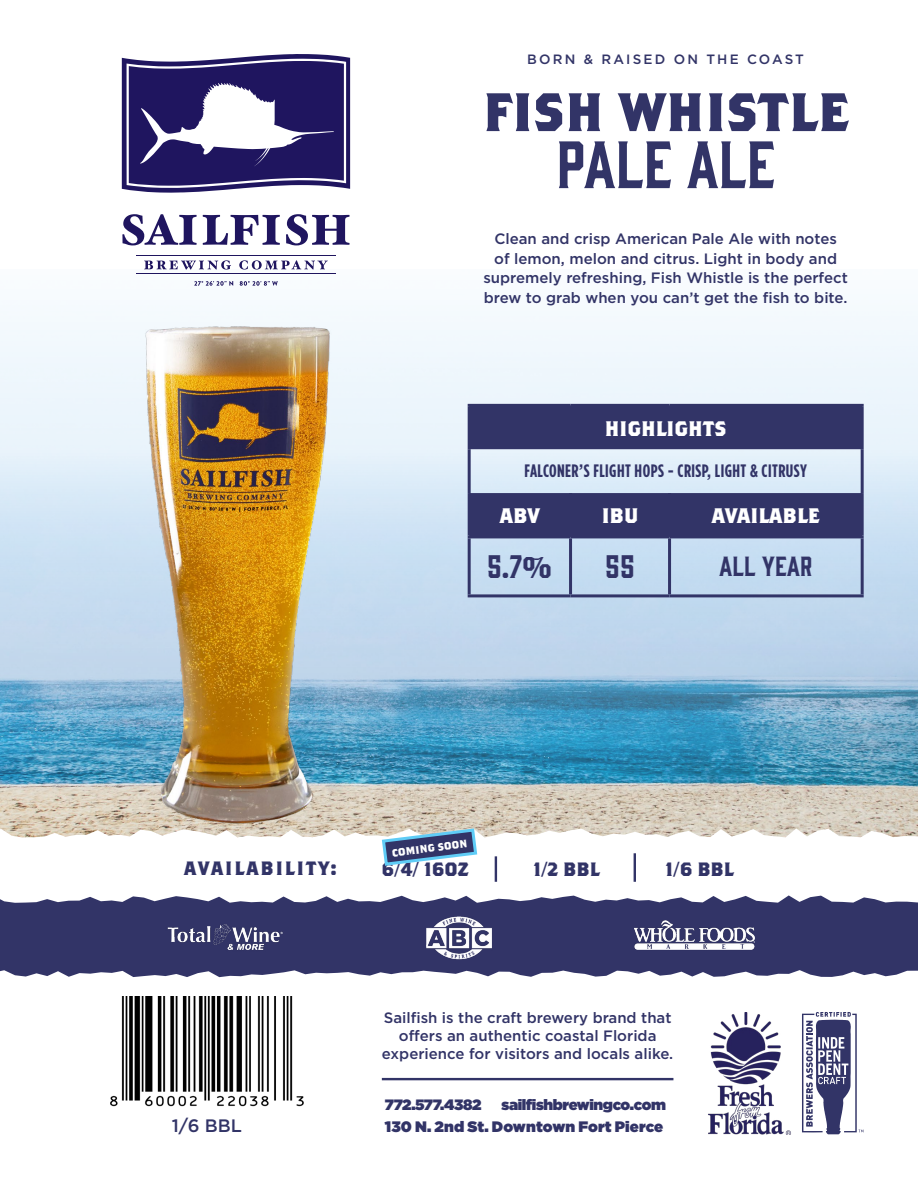
<style>
.page{position:relative;width:918px;height:1188px;background:#fff}
.page>*{position:absolute;margin:0;border:0;box-sizing:border-box;transform-origin:0 0}
.t1{font:61.5px "Gin";color:#323467}
.t2{font:700 60px "Brothers OT";color:#323467}
.t3{font:30px "Gin";color:#323467}
.t4{font:25.5px "Gin";color:#323467}
.t5{font:700 21px "Brothers OT";color:#fff}
.t6{font:700 19.35px "Brothers OT";letter-spacing:.1em;color:#323467}
.t7{font:700 18px "Gotham Condensed";letter-spacing:.025em;color:#323467}
.t8{font:500 18px "Gotham";color:#323467}
.t9{font:900 15.15px "Gotham";letter-spacing:.01em;color:#323467}
.t10{font:500 15px/19.5px "Gotham";color:#323467;text-align:center}
.t11{font:900 15px "Gotham";letter-spacing:-.025em;color:#323467}
.t12{font:500 13.5px "Gotham";letter-spacing:.16em;color:#323467}
.t13{font:700 12px "Brothers OT";color:#fff}
.s1{font-family:"Brothers OT";font-weight:700}
</style>
<div class="page">
<img style="left:0;top:273px;width:918px;height:555px">
<hr style="left:136px;top:274px;width:199px;height:1px;background:#1f155f">
<hr style="left:136px;top:255px;width:199px;height:1px;background:#1f155f">
<svg style="left:194px;top:281px;width:39px;height:5px"></svg>
<svg style="left:240px;top:281px;width:38px;height:5px"></svg>
<svg style="left:144px;top:260px;width:87px;height:10px"></svg>
<svg style="left:239px;top:260px;width:89px;height:10px"></svg>
<svg style="left:122px;top:214px;width:75px;height:31px"></svg>
<svg style="left:203px;top:215px;width:77px;height:30px"></svg>
<svg style="left:286px;top:214px;width:64px;height:31px"></svg>
<svg style="left:122px;top:54px;width:228px;height:139px"></svg>
<svg style="left:802px;top:1012px;width:61px;height:122px"></svg>
<img style="left:708px;top:1012px;width:83px;height:123px">
<hr style="left:382px;top:1078px;width:291px;height:2px;background:#323467">
<svg style="left:0;top:828px;width:918px;height:51px"></svg>
<svg style="left:0;top:895px;width:918px;height:82px;background:#4a4c79"></svg>
<svg style="left:471px;top:407px;width:390px;height:128px;background:#6d7499"></svg>
<hr style="left:468px;top:404px;width:103px;height:3px;background:#323467">
<hr style="left:468px;top:407px;width:3px;height:42px;background:#323467">
<hr style="left:571px;top:404px;width:99px;height:3px;background:#323467">
<hr style="left:670px;top:404px;width:194px;height:3px;background:#323467">
<hr style="left:861px;top:407px;width:3px;height:42px;background:#323467">
<hr style="left:468px;top:449px;width:3px;height:44px;background:#323467">
<hr style="left:861px;top:449px;width:3px;height:44px;background:#323467">
<hr style="left:468px;top:493px;width:3px;height:42px;background:#323467">
<hr style="left:569px;top:493px;width:3px;height:42px;background:#323467">
<hr style="left:668px;top:493px;width:3px;height:42px;background:#323467">
<hr style="left:861px;top:493px;width:3px;height:42px;background:#323467">
<hr style="left:468px;top:535px;width:103px;height:3px;background:#323467">
<hr style="left:468px;top:538px;width:3px;height:56px;background:#323467">
<hr style="left:571px;top:535px;width:99px;height:3px;background:#323467">
<hr style="left:569px;top:538px;width:3px;height:56px;background:#323467">
<hr style="left:670px;top:535px;width:194px;height:3px;background:#323467">
<hr style="left:668px;top:538px;width:3px;height:56px;background:#323467">
<hr style="left:861px;top:538px;width:3px;height:56px;background:#323467">
<hr style="left:468px;top:594px;width:103px;height:3px;background:#323467">
<hr style="left:571px;top:594px;width:99px;height:3px;background:#323467">
<hr style="left:670px;top:594px;width:194px;height:3px;background:#323467">
<img style="left:104px;top:325px;width:266px;height:503px">
<img style="left:164px;top:916px;width:120px;height:43px">
<img style="left:425px;top:916px;width:68px;height:43px">
<img style="left:634px;top:916px;width:120px;height:43px">
<img style="left:110px;top:997px;width:194px;height:110px">
<hr style="left:495px;top:856px;width:2px;height:26px;background:#323467">
<hr style="left:634px;top:853px;width:2px;height:29px;background:#323467">
<svg style="left:380px;top:827px;width:99px;height:40px"></svg>
<p class="t12" style="left:527px;top:51px;width:278px">BORN &amp; RAISED ON THE COAST</p>
<h2 class="t2" style="left:482px;top:83px;width:368px">fish whistle</h2>
<h1 class="t1" style="left:556px;top:122px;width:220px">PALE ALE</h1>
<p class="t10" style="left:483px;top:229px;width:366px">Clean and crisp American Pale Ale with notes<br>of lemon, melon and citrus. Light in body and supremely refreshing, Fish Whistle is the perfect brew to grab when you can’t get the fish to bite.</p>
<h3 class="t5" style="left:605px;top:419px;width:123px">HIGHLIGHTS</h3>
<p class="t7" style="left:524px;top:461px;width:284px">FALCONER’S FLIGHT HOPS - CRISP, LIGHT &amp; CITRUSY</p>
<h3 class="t5" style="left:500px;top:507px;width:42px">ABV</h3>
<h3 class="t5" style="left:602px;top:507px;width:38px">IBU</h3>
<h3 class="t5" style="left:712px;top:507px;width:110px">AVAILABLE</h3>
<h3 class="t3" style="left:487px;top:546px;width:67px">5.7<span class="s1">%</span></h3>
<h3 class="t3" style="left:605px;top:545px;width:31px">55</h3>
<h3 class="t4" style="left:719px;top:549px;width:95px">ALL YEAR</h3>
<p class="t13" style="left:391px;top:847px;width:78px;rotate:-7deg">coming soon</p>
<p class="t6" style="left:184px;top:860px;width:154px">AVAILABILITY:</p>
<p class="t6" style="left:381px;top:860px;width:89px">6/4/ 16OZ</p>
<p class="t6" style="left:533px;top:860px;width:68px">1/2 BBL</p>
<p class="t6" style="left:666px;top:860px;width:70px">1/6 BBL</p>
<p class="t8" style="left:172px;top:1116px;width:72px">1/6 BBL</p>
<p class="t10" style="left:382px;top:1008px;width:293px;line-height:18px">Sailfish is the craft brewery brand that offers an authentic coastal Florida experience for visitors and locals alike.</p>
<p class="t11" style="left:385px;top:1096px;width:98px">772.577.4382</p>
<p class="t11" style="left:502px;top:1096px;width:166px">sailfishbrewingco.com</p>
<p class="t9" style="left:385px;top:1118px;width:280px">130 N. 2nd St. Downtown Fort Pierce</p>
</div>
